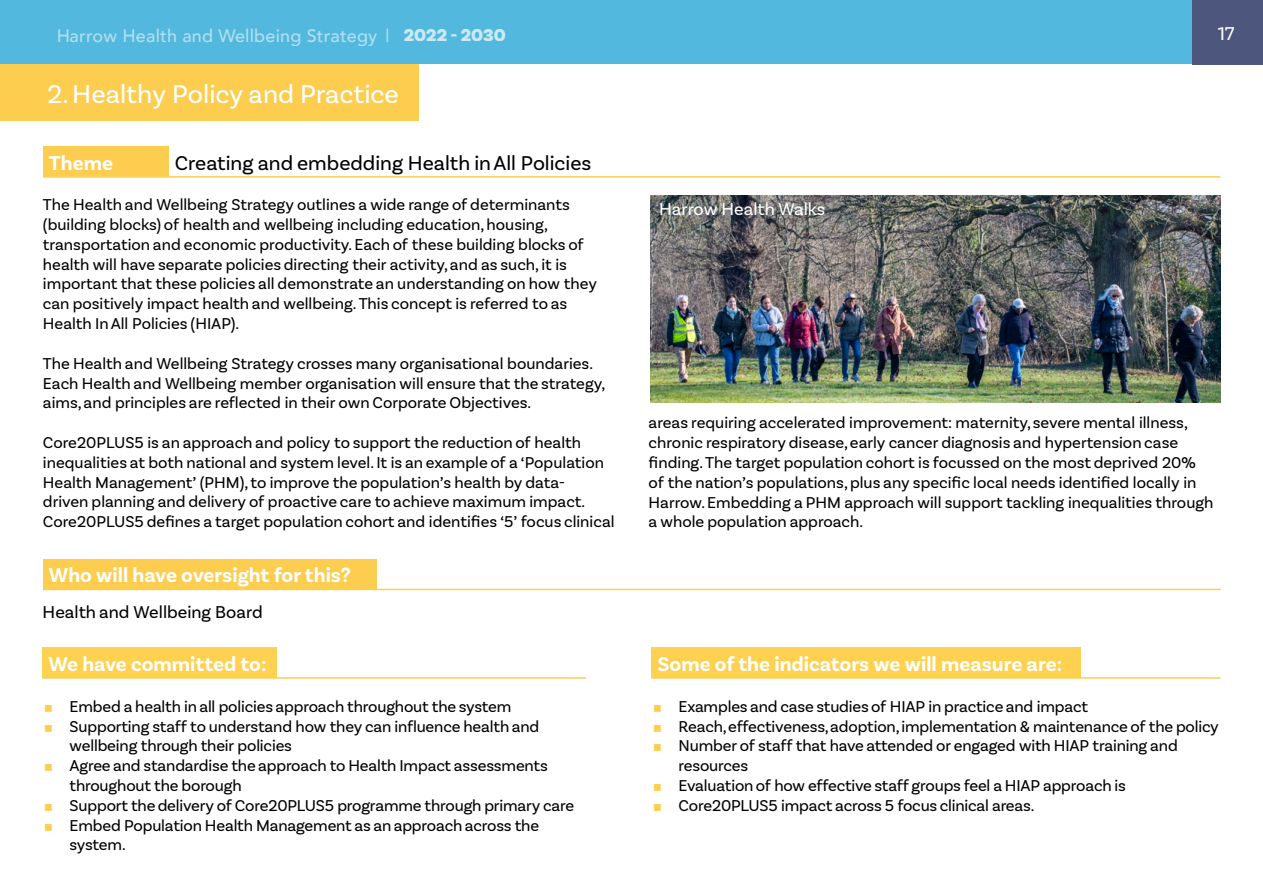
<style>
.page{position:relative;width:1263px;height:893px;background:#fff}
.page>*{position:absolute;margin:0;border:0;box-sizing:border-box;transform-origin:0 0}
.t1{font:27px "Basic Sans";color:#fff}
.t2{font:700 21px "Basic Sans";color:#fff}
.t3{font:21px "Basic Sans";color:#000}
.t4{font:19.5px "Basic Sans";color:#fff}
.t5{font:500 18px "Avenir";letter-spacing:.01em;color:#fff}
.t6{font:18px "Basic Sans";color:#000}
.t7{font:18px "Basic Sans";color:#fff}
.t8{font:16.5px/19.8px "Basic Sans";color:#000}
.s1{font-family:"Basic Sans W05";font-weight:900}
</style>
<div class="page">
<div style="left:0;top:0;width:1241px;height:64px;background:#52b8de"></div>
<div style="left:1193px;top:0;width:70px;height:64px;background:#4d567d"></div>
<div style="left:43px;top:147px;width:126px;height:30px;background:#fccd4f"></div>
<hr style="left:43px;top:176px;width:126px;height:2px;background:#fccd4f">
<hr style="left:169px;top:176px;width:1051px;height:2px;background:#fccd4f">
<div style="left:43px;top:559px;width:333px;height:30px;background:#fccd4f"></div>
<hr style="left:43px;top:589px;width:333px;height:1px;background:#fccd4f">
<hr style="left:376px;top:589px;width:844px;height:1px;background:#fccd4f">
<div style="left:43px;top:648px;width:234px;height:30px;background:#ffd150"></div>
<hr style="left:43px;top:677px;width:234px;height:2px;background:#fccd4f">
<hr style="left:277px;top:677px;width:309px;height:2px;background:#fccd4f">
<div style="left:651px;top:648px;width:430px;height:30px;background:#ffd150"></div>
<hr style="left:651px;top:677px;width:430px;height:2px;background:#fccd4f">
<hr style="left:1081px;top:677px;width:139px;height:2px;background:#fccd4f">
<div style="left:0;top:64px;width:419px;height:57px;background:#fccd4f"></div>
<img style="left:651px;top:196px;width:569px;height:207px">
<p class="t5" style="left:56px;top:20px;width:451px">Harrow Health and Wellbeing Strategy | <span class="s1">2022 - 2030</span></p>
<p class="t4" style="left:1218px;top:22px;width:18px">17</p>
<h1 class="t1" style="left:48px;top:78px;width:353px">2. Healthy Policy and Practice</h1>
<p class="t2" style="left:49px;top:150px;width:66px">Theme</p>
<p class="t3" style="left:175px;top:150px;width:418px">Creating and embedding Health in All Policies</p>
<p class="t8" style="left:43px;top:195px;width:555px">The Health and Wellbeing Strategy outlines a wide range of determinants (building blocks) of health and wellbeing including education, housing, transportation and economic productivity. Each of these building blocks of health will have separate policies directing their activity, and as such, it is important that these policies all demonstrate an understanding on how they can positively impact health and wellbeing. This concept is referred to as Health In All Policies (HIAP).</p>
<p class="t8" style="left:43px;top:353px;width:564px">The Health and Wellbeing Strategy crosses many organisational boundaries.<br>Each Health and Wellbeing member organisation will ensure that the strategy, aims, and principles are reflected in their own Corporate Objectives.</p>
<p class="t8" style="left:43px;top:432px;width:573px">Core20PLUS5 is an approach and policy to support the reduction of health inequalities at both national and system level. It is an example of a ‘Population Health Management’ (PHM), to improve the population’s health by data&shy;driven planning and delivery of proactive care to achieve maximum impact.<br>Core20PLUS5 defines a target population cohort and identifies ‘5’ focus clinical</p>
<p class="t2" style="left:49px;top:562px;width:303px">Who will have oversight for this?</p>
<p class="t6" style="left:43px;top:602px;width:221px">Health and Wellbeing Board</p>
<p class="t7" style="left:659px;top:198px;width:168px">Harrow Health Walks</p>
<p class="t8" style="left:649px;top:413px;width:566px">areas requiring accelerated improvement: maternity, severe mental illness, chronic respiratory disease, early cancer diagnosis and hypertension case finding. The target population cohort is focussed on the most deprived 20% of the nation’s populations, plus any specific local needs identified locally in Harrow. Embedding a PHM approach will support tackling inequalities through a whole population approach.</p>
<p class="t2" style="left:49px;top:651px;width:219px">We have committed to:</p>
<p class="t2" style="left:657px;top:651px;width:406px">Some of the indicators we will measure are:</p>
<p class="t8" style="left:70px;top:696px;width:506px">Embed a health in all policies approach throughout the system Supporting staff to understand how they can influence health and wellbeing through their policies<br>Agree and standardise the approach to Health Impact assessments throughout the borough<br>Support the delivery of Core20PLUS5 programme through primary care Embed Population Health Management as an approach across the system.</p>
<p class="t8" style="left:678px;top:696px;width:542px">Examples and case studies of HIAP in practice and impact<br>Reach, effectiveness, adoption, implementation &amp; maintenance of the policy Number of staff that have attended or engaged with HIAP training and resources<br>Evaluation of how effective staff groups feel a HIAP approach is Core20PLUS5 impact across 5 focus clinical areas.</p>
</div>
